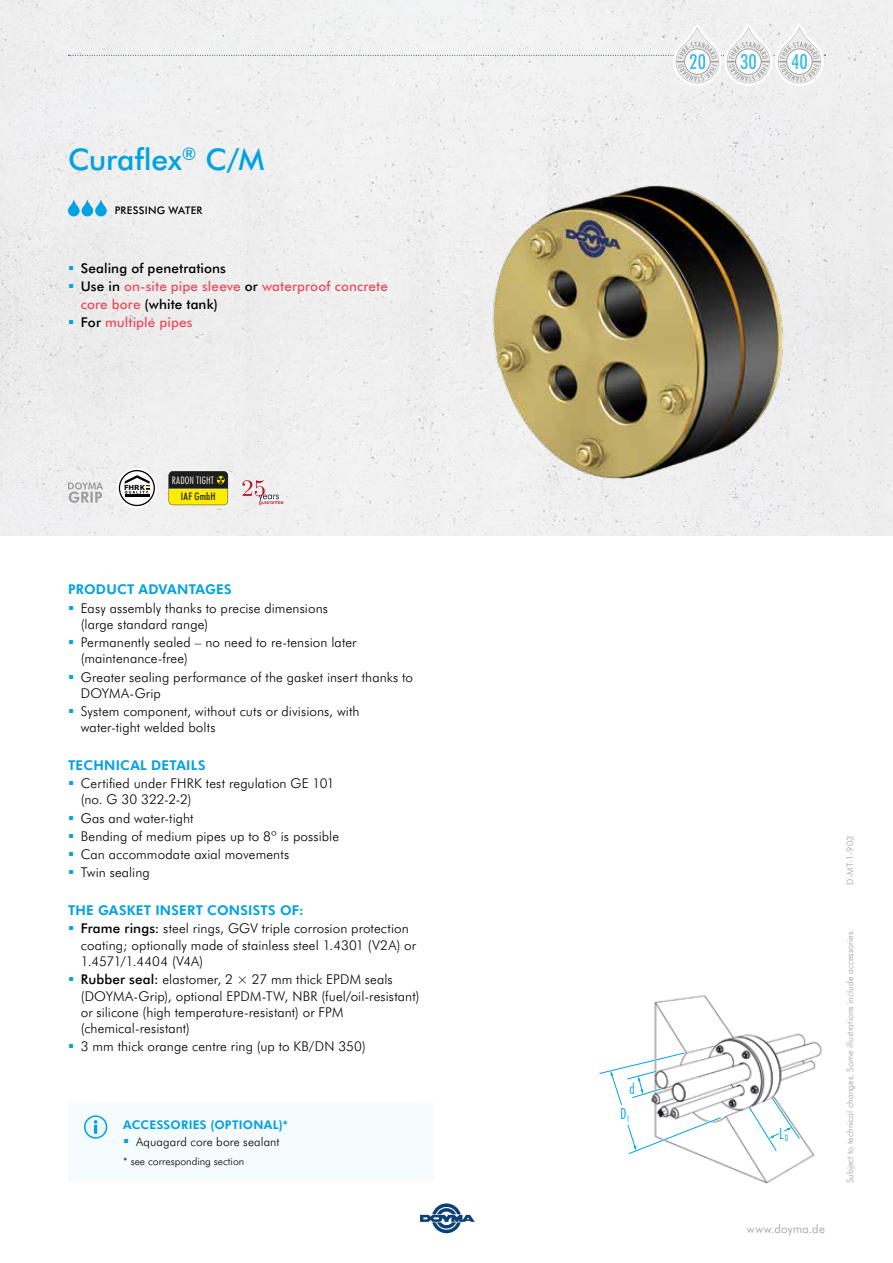
<style>
.page{position:relative;width:893px;height:1263px;background:#fff}
.page>*{position:absolute;margin:0;border:0;box-sizing:border-box;transform-origin:0 0}
.t1{font:500 30px "Futura BT";letter-spacing:-.005em;color:#00a2e2}
.t2{font:500 condensed 20.85px "Futura BT";color:#40bae9}
.t3{font:300 condensed 15.3px/25.5px "Futura BT";color:#00a3e2}
.t4{font:300 13.5px/16.2px "Futura BT";letter-spacing:.01em;color:#000}
.t5{font:500 13.5px/18px "Futura BT";letter-spacing:.01em;color:#ea4f5f}
.t6{font:700 13.5px "Futura BT";letter-spacing:.02em;color:#00a2e2}
.t7{font:300 12px "Futura BT";letter-spacing:.015em;color:#000}
.t8{font:700 12px "Futura BT";letter-spacing:.025em;color:#00a2e2}
.t9{font:300 12px "Futura BT";letter-spacing:.015em;color:#9c9c9d}
.t10{font:300 10.5px "Futura BT";color:#000}
.t11{font:500 10.5px "Futura BT";letter-spacing:.03em;color:#000}
.t12{font:300 condensed 10.5px "Futura BT";letter-spacing:.015em;color:#fff}
.t13{font:500 condensed 10.5px "Futura BT";letter-spacing:.02em;color:#1d1d1c}
.t14{font:300 9px "Futura BT";color:#9c9c9d}
.t15{font:700 6.9px "Verdana";color:#000}
.s1{color:#000}
.s2{font-weight:700;color:#00a2e2}
.s3{font-weight:500}
</style>
<div class="page">
<div style="left:0;top:0;width:893px;height:535px;background:#efefef"></div>
<svg style="left:420px;top:1203px;width:55px;height:30px"></svg>
<img style="left:459px;top:147px;width:366px;height:356px">
<img style="left:654px;top:995px;width:168px;height:188px">
<svg style="left:599px;top:1051px;width:124px;height:105px"></svg>
<div style="left:619px;top:1105px;width:16px;height:20px;background:#fff"></div>
<svg style="left:748px;top:1096px;width:54px;height:55px"></svg>
<svg style="left:68px;top:199px;width:39px;height:17px"></svg>
<svg style="left:68px;top:482px;width:35px;height:21px"></svg>
<div style="left:68px;top:1102px;width:366px;height:80px;background:#f6fbfe"></div>
<svg style="left:81px;top:1112px;width:30px;height:30px"></svg>
<div style="left:85px;top:1116px;width:22px;height:22px;background:#edf6fd;border-radius:50%"></div>
<div style="left:84px;top:1115px;width:23px;height:23px;border:2px solid #00a2e2;border-radius:50%"></div>
<svg style="left:94px;top:1120px;width:3px;height:14px"></svg>
<svg style="left:68px;top:25px;width:758px;height:61px"></svg>
<div style="left:117px;top:468px;width:40px;height:40px;background:#fff;border-radius:50%"></div>
<svg style="left:119px;top:470px;width:36px;height:36px"></svg>
<svg style="left:169px;top:471px;width:59px;height:34px;background:#8b8315"></svg>
<svg style="left:242px;top:480px;width:41px;height:25px"></svg>
<svg style="left:69px;top:266px;width:4px;height:4px"></svg>
<svg style="left:69px;top:284px;width:4px;height:4px"></svg>
<svg style="left:69px;top:320px;width:4px;height:4px"></svg>
<h1 class="t1" style="left:68px;top:138px;width:198px">Curaflex<sup>®</sup> C/M</h1>
<p class="t11" style="left:115px;top:203px;width:89px">PRESSING WATER</p>
<p class="t5" style="left:81px;top:259px;width:309px"><span class="s1">Sealing of penetrations<br>Use in</span> on-site pipe sleeve <span class="s1">or</span> waterproof concrete core bore <span class="s1">(white tank)<br>For</span> multiple pipes</p>
<p class="t15" style="left:124px;top:482px;width:23px">FHRK</p>
<p class="t12" style="left:172px;top:473px;width:44px">RADON TIGHT</p>
<p class="t13" style="left:181px;top:489px;width:36px">IAF GmbH</p>
<p class="t6" style="left:68px;top:580px;width:165px">PRODUCT ADVANTAGES</p>
<p class="t4" style="left:81px;top:599px;width:249px">Easy assembly thanks to precise dimensions (large standard range)</p>
<p class="t4" style="left:81px;top:634px;width:277px">Permanently sealed – no need to re-tension later (maintenance-free)</p>
<p class="t4" style="left:81px;top:668px;width:334px">Greater sealing performance of the gasket insert thanks to<br>DOYMA-Grip</p>
<p class="t4" style="left:81px;top:703px;width:280px">System component, without cuts or divisions, with water-tight welded bolts</p>
<p class="t6" style="left:68px;top:755px;width:139px">TECHNICAL DETAILS</p>
<p class="t4" style="left:81px;top:775px;width:255px">Certified under FHRK test regulation GE 101 (no. G 30 322-2-2)</p>
<p class="t4" style="left:81px;top:808px;width:260px;line-height:18.3px">Gas and water-tight<br>Bending of medium pipes up to 8º is possible<br>Can accommodate axial movements<br>Twin sealing</p>
<p class="t4" style="left:81px;top:900px;width:329px;line-height:18.6px;text-indent:-13px"><span class="s2">THE GASKET INSERT CONSISTS OF:<br></span><span class="s3">Frame rings:</span> steel rings, GGV triple corrosion protection</p>
<p class="t4" style="left:81px;top:936px;width:337px">coating; optionally made of stainless steel 1.4301 (V2A) or<br>1.4571/1.4404 (V4A)</p>
<p class="t4" style="left:81px;top:971px;width:340px"><span class="s3">Rubber seal:</span> elastomer, 2 × 27 mm thick EPDM seals (DOYMA-Grip), optional EPDM-TW, NBR (fuel/oil-resistant) or silicone (high temperature-resistant) or FPM (chemical-resistant)</p>
<p class="t4" style="left:81px;top:1038px;width:286px">3 mm thick orange centre ring (up to KB/DN 350)</p>
<p class="t8" style="left:123px;top:1116px;width:167px">ACCESSORIES (OPTIONAL)*</p>
<p class="t7" style="left:136px;top:1133px;width:145px">Aquagard core bore sealant</p>
<p class="t10" style="left:123px;top:1154px;width:123px">* see corresponding section</p>
<h2 class="t2" style="left:740px;top:47px;width:18px">30</h2>
<h2 class="t2" style="left:791px;top:47px;width:18px">40</h2>
<p class="t3" style="left:620px;top:1075px;width:16px;text-indent:9px">d<br>D<sub>1</sub></p>
<p class="t3" style="left:779px;top:1120px;width:11px">L<sub>D</sub></p>
<p class="t9" style="left:747px;top:1221px;width:79px">www.doyma.de</p>
<p class="t14" style="left:844px;top:884px;width:50px;rotate:-90deg">D-MT-1-903</p>
<p class="t14" style="left:844px;top:1183px;width:256px;rotate:-90deg">Subject to technical changes. Some illustrations include accessories.</p>
</div>
